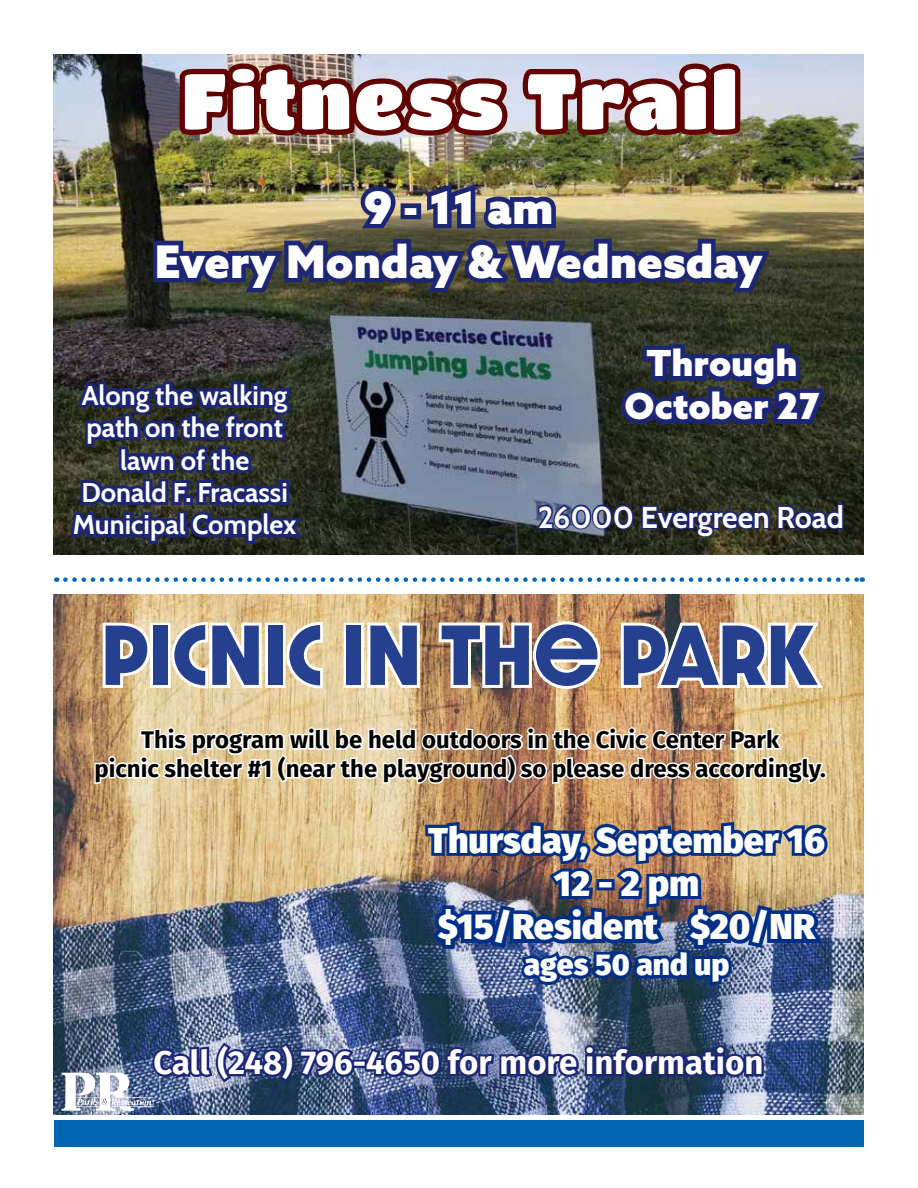
<style>
.page{position:relative;width:918px;height:1188px;background:#fff}
.page>*{position:absolute;margin:0;border:0;box-sizing:border-box;transform-origin:0 0}
.t1{font:78px "Titan One";letter-spacing:.03em;color:#fff}
.t2{font:700 72px "Dazzle Unicase";color:#25408f}
.t3{font:900 45px/54px "Azo Sans";color:#fff;text-align:center}
.t4{font:800 36px/43.2px "Fira Sans";color:#fff;text-align:center}
.t5{font:900 36px/43.2px "Azo Sans";color:#fff;text-align:center}
.t6{font:700 33px "Fira Sans";color:#fff}
.t7{font:700 30px "Cabin";color:#fff}
.t8{font:800 30px "Fira Sans";color:#fff}
.t9{font:700 27px/32.4px "Cabin";color:#fff;text-align:center}
.t10{font:700 24px/28.8px "Fira Sans";color:#000;text-align:center}
</style>
<div class="page">
<div style="left:54px;top:1120px;width:810px;height:27px;background:#0066b3"></div>
<img style="left:53px;top:54px;width:811px;height:501px">
<svg style="left:65px;top:577px;width:798px;height:5px"></svg>
<img style="left:172px;top:55px;width:574px;height:89px">
<svg style="left:535px;top:502px;width:310px;height:37px;background:#2b324c"></svg>
<img style="left:148px;top:178px;width:629px;height:122px">
<svg style="left:617px;top:340px;width:212px;height:92px;background:#242c4d"></svg>
<svg style="left:67px;top:372px;width:240px;height:175px;background:#262c4a"></svg>
<img style="left:53px;top:594px;width:811px;height:521px">
<svg style="left:100px;top:620px;width:53px;height:71px"></svg>
<div style="left:150px;top:623px;width:21px;height:65px;border:6px solid #fff"></div>
<svg style="left:168px;top:619px;width:97px;height:72px"></svg>
<div style="left:265px;top:623px;width:21px;height:65px;border:6px solid #fff"></div>
<svg style="left:283px;top:619px;width:43px;height:72px"></svg>
<div style="left:344px;top:623px;width:20px;height:65px;border:6px solid #fff"></div>
<svg style="left:364px;top:620px;width:59px;height:71px"></svg>
<img style="left:436px;top:618px;width:168px;height:74px">
<img style="left:618px;top:620px;width:210px;height:73px">
<img style="left:150px;top:818px;width:681px;height:268px">
<svg style="left:93px;top:722px;width:732px;height:66px"></svg>
<div style="left:819px;top:772px;width:8px;height:7px;border:3px solid #fff;border-radius:50%"></div>
<img style="left:62px;top:1073px;width:91px;height:38px">
<h1 class="t1" style="left:182px;top:54px;width:558px">Fitness Trail</h1>
<h3 class="t3" style="left:155px;top:180px;width:609px">9 - 11 am<br>Every Monday &amp; Wednesday</h3>
<p class="t9" style="left:73px;top:377px;width:225px">Along the walking path on the front lawn of the<br>Donald F. Fracassi<br>Municipal Complex</p>
<h3 class="t5" style="left:625px;top:341px;width:197px">Through<br>October 27</h3>
<p class="t7" style="left:538px;top:493px;width:308px">26000 Evergreen Road</p>
<h2 class="t2" style="left:101px;top:599px;width:717px">PICNIC IN THE PARK</h2>
<p class="t10" style="left:95px;top:724px;width:733px">This program will be held outdoors in the Civic Center Park<br>picnic shelter #1 (near the playground) so please dress accordingly.</p>
<h3 class="t4" style="left:428px;top:815px;width:399px">Thursday, September 16<br>12 - 2 pm<br>$15/Resident $20/NR</h3>
<p class="t8" style="left:524px;top:938px;width:207px">ages 50 and up</p>
<h3 class="t6" style="left:154px;top:1035px;width:611px">Call (248) 796-4650 for more information</h3>
</div>
